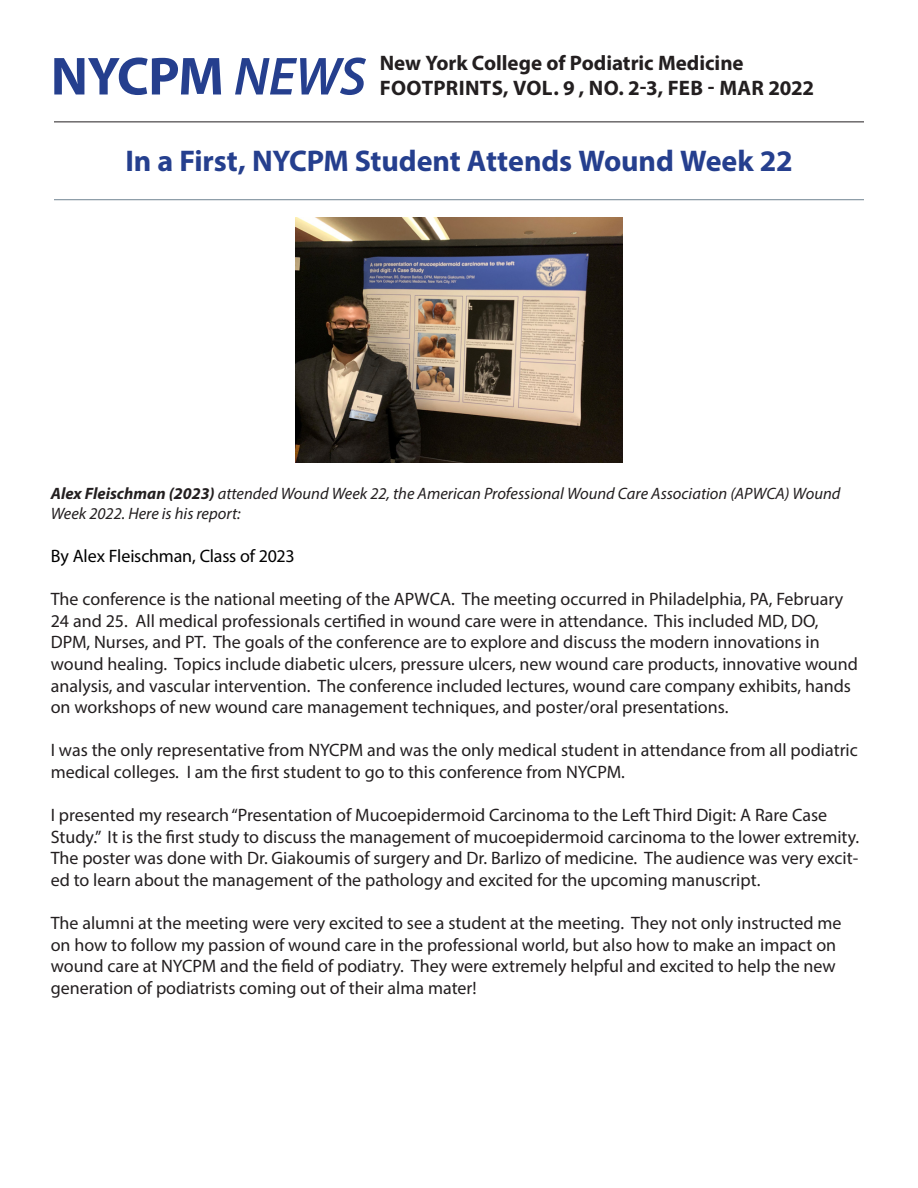
<style>
.page{position:relative;width:918px;height:1188px;background:#fff}
.page>*{position:absolute;margin:0;border:0;box-sizing:border-box;transform-origin:0 0}
.t1{font:700 54px "Myriad Pro";letter-spacing:-.02em;color:#253f8e}
.t2{font:700 30px "Myriad Pro";letter-spacing:-.005em;color:#253f8e}
.t3{font:700 21px/25.2px "Myriad Pro";color:#231f20}
.t4{font:18px/21.6px "Myriad Pro";color:#231f20}
.t5{font:18px "Myriad Pro";letter-spacing:-.01em;color:#000}
.t6{font:italic 16.5px/19.8px "Myriad Pro";color:#231f20}
.s1{font-weight:600;font-style:italic}
.s2{font-weight:700}
</style>
<div class="page">
<hr style="left:54px;top:122px;width:810px;height:1px;background:#231f20">
<hr style="left:54px;top:199px;width:810px;height:1px;background:#708392">
<img style="left:295px;top:217px;width:328px;height:246px">
<h1 class="t1" style="left:51px;top:41px;width:317px">NYCPM <span class="s1">NEWS</span></h1>
<p class="t3" style="left:380px;top:49px;width:436px">New York College of Podiatric Medicine<br>FOOTPRINTS, VOL. 9 , NO. 2-3, FEB - MAR 2022</p>
<p class="t2" style="left:125px;top:142px;width:669px">In a First, NYCPM Student Attends Wound Week 22</p>
<p class="t6" style="left:51px;top:483px;width:791px"><span class="s2">Alex Fleischman (2023)</span> attended Wound Week 22, the American Professional Wound Care Association (APWCA) Wound<br>Week 2022. Here is his report:</p>
<p class="t5" style="left:51px;top:545px;width:245px">By Alex Fleischman, Class of 2023</p>
<p class="t4" style="left:51px;top:588px;width:809px">The conference is the national meeting of the APWCA. The meeting occurred in Philadelphia, PA, February 24 and 25. All medical professionals certified in wound care were in attendance. This included MD, DO, DPM, Nurses, and PT. The goals of the conference are to explore and discuss the modern innovations in wound healing. Topics include diabetic ulcers, pressure ulcers, new wound care products, innovative wound analysis, and vascular intervention. The conference included lectures, wound care company exhibits, hands on workshops of new wound care management techniques, and poster/oral presentations.</p>
<p class="t4" style="left:51px;top:739px;width:809px">I was the only representative from NYCPM and was the only medical student in attendance from all podiatric medical colleges. I am the first student to go to this conference from NYCPM.</p>
<p class="t4" style="left:51px;top:804px;width:810px">I presented my research “Presentation of Mucoepidermoid Carcinoma to the Left Third Digit: A Rare Case Study.” It is the first study to discuss the management of mucoepidermoid carcinoma to the lower extremity.<br>The poster was done with Dr. Giakoumis of surgery and Dr. Barlizo of medicine. The audience was very excit&shy;ed to learn about the management of the pathology and excited for the upcoming manuscript.</p>
<p class="t4" style="left:51px;top:912px;width:792px">The alumni at the meeting were very excited to see a student at the meeting. They not only instructed me on how to follow my passion of wound care in the professional world, but also how to make an impact on wound care at NYCPM and the field of podiatry. They were extremely helpful and excited to help the new generation of podiatrists coming out of their alma mater!</p>
</div>
